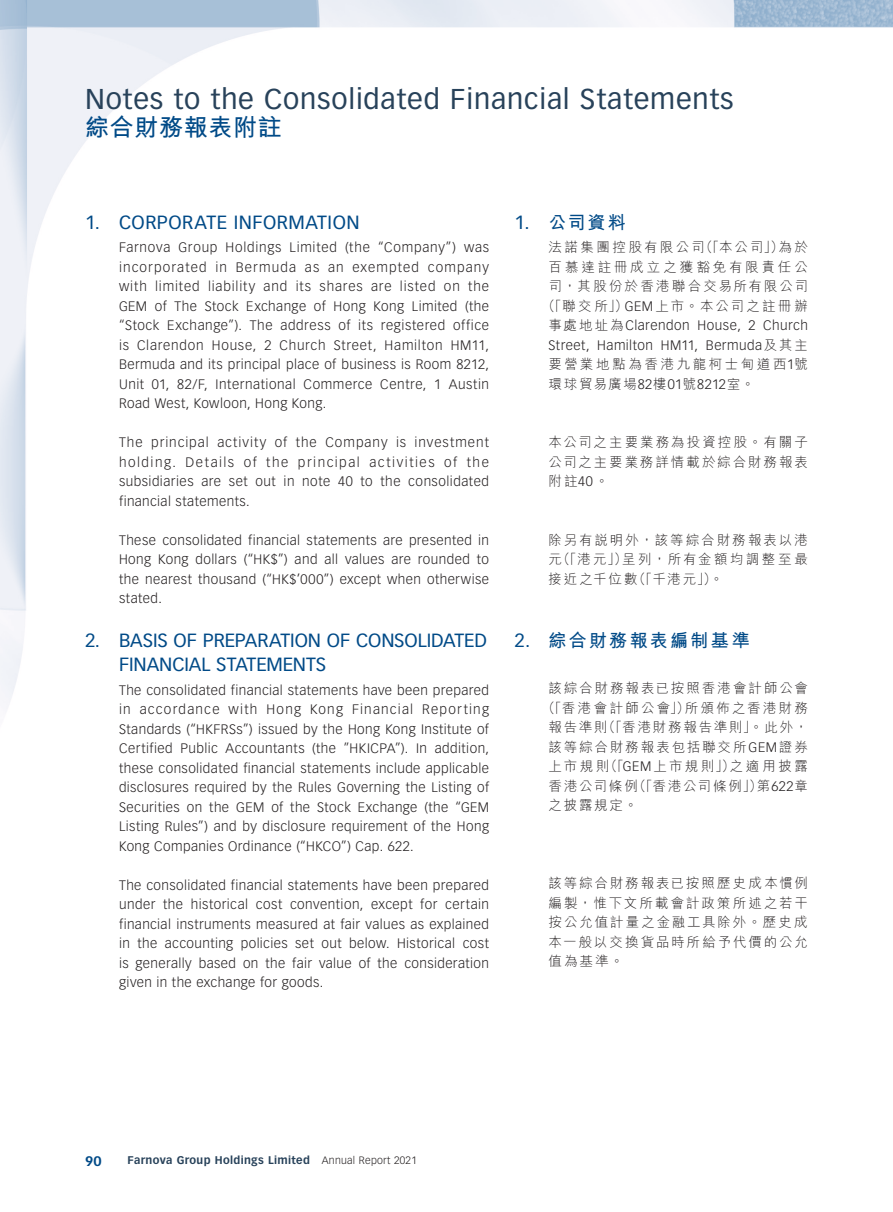
<style>
.page{position:relative;width:893px;height:1212px;background:#fff}
.page>*{position:absolute;margin:0;border:0;box-sizing:border-box;transform-origin:0 0}
.t1{font:28.2px "Vectora LT Std";letter-spacing:.03em;color:#28425a}
.t2{font:700 24px "M Hei HK";letter-spacing:.03em;color:#004a87}
.t3{font:18.75px/24px "Vectora LT Std";color:#004a87}
.t4{font:18.75px "Vectora LT Std";letter-spacing:.025em;color:#004a87}
.t5{font:700 18px "M Hei HK";letter-spacing:.125em;color:#004a87}
.t6{font:300 13.5px/19.5px "Vectora LT Std";letter-spacing:.035em;color:#231f20;text-align:justify}
.t7{font:300 13.5px/19.5px "M Hei HK";letter-spacing:.15em;color:#231f20;text-align:justify}
.t8{font:300 13.5px/19.5px "M Hei HK";letter-spacing:.18em;color:#231f20;text-align:center}
.t9{font:300 13.5px "M Hei HK";letter-spacing:.115em;color:#231f20}
.t10{font:300 13.5px "M Hei HK";letter-spacing:.185em;color:#231f20}
.t11{font:300 13.5px "M Hei HK";letter-spacing:.125em;color:#231f20}
.t12{font:700 13.5px "Vectora LT Std";color:#004a87}
.t13{font:700 10.95px "Vectora LT Std";letter-spacing:.03em;color:#28425a}
.s1{font-family:"Vectora LT Std";font-weight:400;font-size:18.75px}
.s2{font-family:"Vectora LT Std"}
.s3{font-family:"M Hei HK"}
.s4{font-weight:300;font-size:10.5px;color:#231f20}
</style>
<div class="page">
<img style="left:0;top:0;width:893px;height:703px">
<h1 class="t1" style="left:85px;top:83px;width:650px">Notes to the Consolidated Financial Statements</h1>
<h2 class="t2" style="left:85px;top:110px;width:198px">綜合財務報表附註</h2>
<h3 class="t4" style="left:85px;top:211px;width:276px">1. CORPORATE INFORMATION</h3>
<p class="t6" style="left:119px;top:238px;width:371px">Farnova Group Holdings Limited (the “Company”) was incorporated in Bermuda as an exempted company with limited liability and its shares are listed on the GEM of The Stock Exchange of Hong Kong Limited (the “Stock Exchange”). The address of its registered office is Clarendon House, 2 Church Street, Hamilton HM11, Bermuda and its principal place of business is Room 8212, Unit 01, 82/F, International Commerce Centre, 1 Austin Road West, Kowloon, Hong Kong.</p>
<p class="t6" style="left:119px;top:433px;width:371px">The principal activity of the Company is investment holding. Details of the principal activities of the subsidiaries are set out in note 40 to the consolidated financial statements.</p>
<p class="t6" style="left:119px;top:531px;width:371px">These consolidated financial statements are presented in Hong Kong dollars (“HK$”) and all values are rounded to the nearest thousand (“HK$’000”) except when otherwise stated.</p>
<h3 class="t3" style="left:119px;top:628px;width:369px;text-indent:-34px">2. BASIS OF PREPARATION OF CONSOLIDATED<br>FINANCIAL STATEMENTS</h3>
<p class="t6" style="left:119px;top:680px;width:371px">The consolidated financial statements have been prepared in accordance with Hong Kong Financial Reporting Standards (“HKFRSs”) issued by the Hong Kong Institute of Certified Public Accountants (the ”HKICPA”). In addition, these consolidated financial statements include applicable disclosures required by the Rules Governing the Listing of Securities on the GEM of the Stock Exchange (the “GEM Listing Rules”) and by disclosure requirement of the Hong Kong Companies Ordinance (“HKCO”) Cap. 622.</p>
<p class="t6" style="left:119px;top:875px;width:371px">The consolidated financial statements have been prepared under the historical cost convention, except for certain financial instruments measured at fair values as explained in the accounting policies set out below. Historical cost is generally based on the fair value of the consideration given in the exchange for goods.</p>
<h3 class="t5" style="left:514px;top:209px;width:113px"><span class="s1">1.</span> 公司資料</h3>
<p class="t8" style="left:542px;top:238px;width:268px">法諾集團控股有限公司（「本公司」）為於百慕達註冊成立之獲豁免有限責任公司，其股份於香港聯合交易所有限公司（「聯交所」）<span class="s2">GEM</span>上市。本公司之註冊辦</p>
<p class="t6" style="left:549px;top:316px;width:261px"><span class="s3">事處地址為</span>Clarendon House, 2 Church<br>Street, Hamilton HM11, Bermuda<span class="s3">及其主</span></p>
<p class="t8" style="left:549px;top:354px;width:261px;text-align:left">要營業地點為香港九龍柯士甸道西<span class="s2">1</span>號環球貿易廣場<span class="s2">82</span>樓<span class="s2">01</span>號<span class="s2">8212</span>室。</p>
<p class="t7" style="left:549px;top:432px;width:261px">本公司之主要業務為投資控股。有關子公司之主要業務詳情載於綜合財務報表附註<span class="s2">40</span>。</p>
<p class="t7" style="left:549px;top:530px;width:261px">除另有說明外，該等綜合財務報表以港元（「港元」）呈列，所有金額均調整至最接近之千位數（「千港元」）。</p>
<h3 class="t5" style="left:514px;top:627px;width:237px"><span class="s1">2.</span> 綜合財務報表編制基準</h3>
<p class="t7" style="left:549px;top:678px;width:261px">該綜合財務報表已按照香港會計師公會</p>
<p class="t7" style="left:542px;top:698px;width:268px">（「香港會計師公會」）所頒佈之香港財務</p>
<p class="t11" style="left:549px;top:720px;width:261px">報告準則（「香港財務報告準則」。此外，</p>
<p class="t7" style="left:549px;top:737px;width:261px">該等綜合財務報表包括聯交所<span class="s2">GEM</span>證券</p>
<p class="t10" style="left:548px;top:759px;width:261px">上市規則（「<span class="s2">GEM</span>上市規則」）之適用披露</p>
<p class="t9" style="left:549px;top:779px;width:261px">香港公司條例（「香港公司條例」）第<span class="s2">622</span>章</p>
<p class="t7" style="left:549px;top:795px;width:90px">之披露規定。</p>
<p class="t7" style="left:549px;top:873px;width:261px">該等綜合財務報表已按照歷史成本慣例編製，惟下文所載會計政策所述之若干按公允值計量之金融工具除外。歷史成本一般以交換貨品時所給予代價的公允值為基準。</p>
<p class="t12" style="left:85px;top:1153px;width:18px">90</p>
<p class="t13" style="left:128px;top:1153px;width:291px">Farnova Group Holdings Limited <span class="s4">Annual Report 2021</span></p>
</div>
